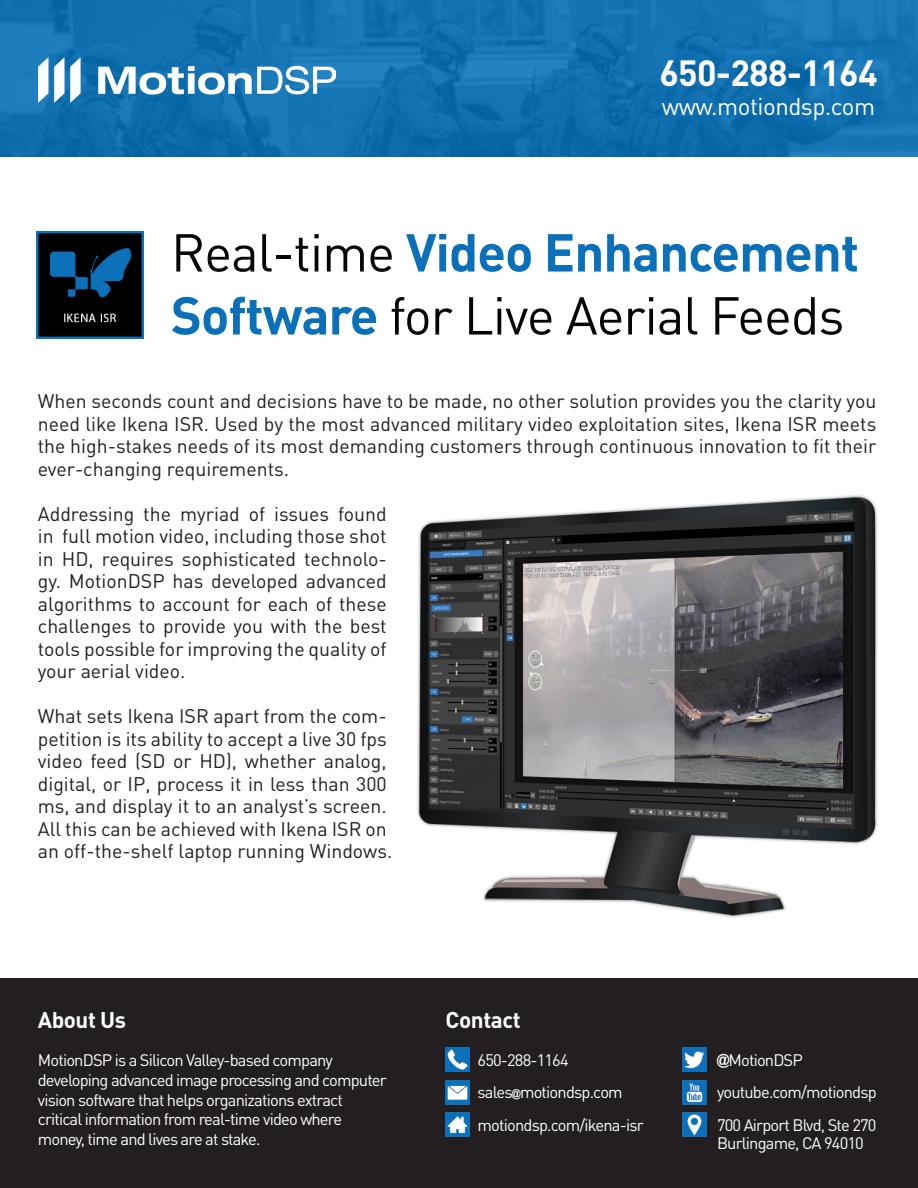
<style>
.page{position:relative;width:918px;height:1188px;background:#fff}
.page>*{position:absolute;margin:0;border:0;box-sizing:border-box;transform-origin:0 0}
.t1{font:52.5px "DIN Pro";letter-spacing:-.02em;color:#040503}
.t2{font:700 52.5px "DIN Pro";letter-spacing:-.02em;color:#0970b9}
.t3{font:700 36px "DIN Pro";letter-spacing:-.02em;color:#fff}
.t4{font:24px "DIN Pro";letter-spacing:-.02em;color:#fff}
.t5{font:700 22.5px "DIN Pro";letter-spacing:-.02em;color:#fff}
.t6{font:19.5px/22.5px "DIN Pro";color:#231f20;text-align:justify}
.t7{font:16.5px/19.8px "DIN Pro";letter-spacing:-.05em;color:#fff}
.s1{font-weight:400;color:#040503}
.s2{font-weight:700;color:#0970b9}
.s3{font-family:"Arial";font-weight:900;font-size:12px}
.s4{font-family:"Arial";font-weight:900}
</style>
<div class="page">
<img style="left:0;top:0;width:918px;height:157px">
<div style="left:0;top:978px;width:918px;height:210px;background:#231f20"></div>
<img style="left:445px;top:1113px;width:24px;height:24px">
<img style="left:445px;top:1080px;width:24px;height:24px">
<img style="left:445px;top:1048px;width:24px;height:24px">
<img style="left:683px;top:1113px;width:23px;height:24px">
<img style="left:683px;top:1048px;width:23px;height:24px">
<img style="left:683px;top:1081px;width:23px;height:24px">
<img style="left:36px;top:231px;width:108px;height:108px">
<img style="left:417px;top:495px;width:461px;height:423px">
<img style="left:38px;top:57px;width:298px;height:46px">
<p class="t3" style="left:659px;top:48px;width:220px">650-288-1164</p>
<p class="t4" style="left:662px;top:90px;width:215px">www.motiondsp.com</p>
<p class="t2" style="left:171px;top:217px;width:690px"><span class="s1">Real-time</span> Video Enhancement</p>
<p class="t1" style="left:171px;top:280px;width:675px"><span class="s2">Software</span> for Live Aerial Feeds</p>
<p class="t6" style="left:38px;top:389px;width:840px">When seconds count and decisions have to be made, no other solution provides you the clarity you need like Ikena ISR. Used by the most advanced military video exploitation sites, Ikena ISR meets the high-stakes needs of its most demanding customers through continuous innovation to fit their ever-changing requirements.</p>
<p class="t6" style="left:38px;top:502px;width:350px">Addressing the myriad of issues found in full motion video, including those shot in HD, requires sophisticated technolo&shy;gy. MotionDSP has developed advanced algorithms to account for each of these challenges to provide you with the best tools possible for improving the quality of your aerial video.</p>
<p class="t6" style="left:38px;top:704px;width:356px;text-align:left">What sets Ikena ISR apart from the com&shy;petition is its ability to accept a live 30 fps video feed (SD or HD), whether analog, digital, or IP, process it in less than 300 ms, and display it to an analyst’s screen.<br>All this can be achieved with Ikena ISR on an off-the-shelf laptop running Windows.</p>
<p class="t5" style="left:38px;top:1005px;width:90px">About Us</p>
<p class="t7" style="left:38px;top:1049px;width:297px">MotionDSP is a Silicon Valley-based company</p>
<p class="t7" style="left:38px;top:1069px;width:350px">developing advanced image processing and computer vision software that helps organizations extract</p>
<p class="t7" style="left:38px;top:1109px;width:306px">critical information from real-time video where</p>
<p class="t7" style="left:38px;top:1129px;width:224px">money, time and lives are at stake.</p>
<p class="t5" style="left:446px;top:1005px;width:76px">Contact</p>
<p class="t7" style="left:478px;top:1050px;width:93px">650-288-1164</p>
<p class="t7" style="left:478px;top:1081px;width:147px">sales<span class="s3">@</span>motiondsp.com</p>
<p class="t7" style="left:478px;top:1114px;width:168px">motiondsp.com/ikena-isr</p>
<p class="t7" style="left:717px;top:1050px;width:87px"><span class="s4">@</span>MotionDSP</p>
<p class="t7" style="left:717px;top:1081px;width:161px">youtube.com/motiondsp</p>
<p class="t7" style="left:717px;top:1115px;width:161px;line-height:18px">700 Airport Blvd, Ste 270<br>Burlingame, CA 94010</p>
</div>
